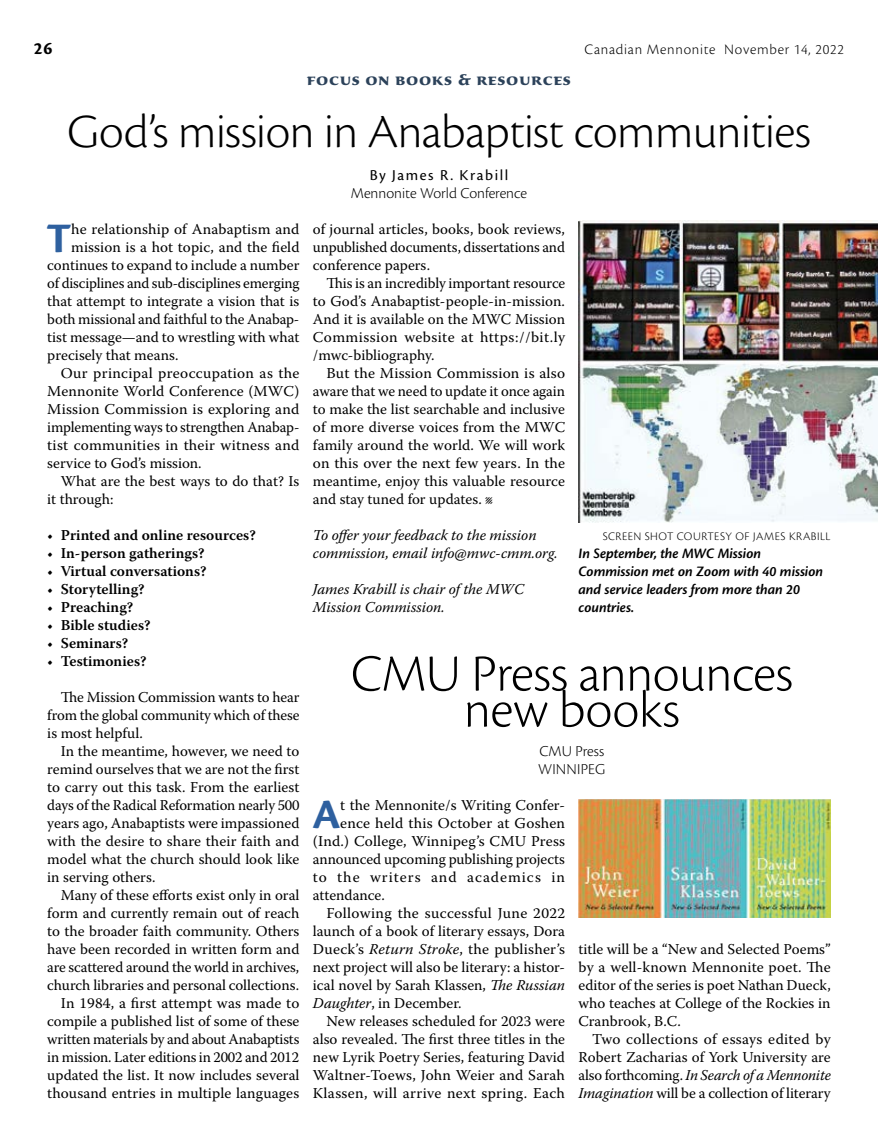
<style>
.page{position:relative;width:878px;height:1148px;background:#fff}
.page>*{position:absolute;margin:0;border:0;box-sizing:border-box;transform-origin:0 0}
.t1{font:300 54px "Cronos Pro";letter-spacing:-.01em;color:#000}
.t2{font:300 49.5px "Cronos Pro";letter-spacing:-.015em;color:#000}
.t3{font:700 43.65px "Cronos Pro";color:#2e609f}
.t4{font:700 18px "Sava Pro";letter-spacing:.04em;color:#2c425a}
.t5{font:700 18px "Cronos Pro";color:#000}
.t6{font:300 15.75px/18px "Cronos Pro";color:#000}
.t7{font:15.75px "Cronos Pro";letter-spacing:.095em;color:#000}
.t8{font:15px/18px "Warnock Pro";color:#000;text-align:justify}
.t9{font:600 15px "Warnock Pro";color:#000}
.t10{font:italic 15px/18px "Warnock Pro";color:#000}
.t11{font:italic 600 15px/18px "Cronos Pro";letter-spacing:-.01em;color:#000}
.t12{font:15px "Warnock Pro";letter-spacing:.02em;color:#000}
.t13{font:300 15px "Cronos Pro";letter-spacing:.05em;color:#000}
.t14{font:15px "Warnock Pro";letter-spacing:.065em;color:#000}
.t15{font:300 12px "Cronos Pro";letter-spacing:.04em;color:#000}
.s1{font-weight:400}
.s2{font-style:italic}
</style>
<div class="page">
<img style="left:578px;top:800px;width:252px;height:117px">
<img style="left:578px;top:220px;width:300px;height:302px">
<p class="t5" style="left:34px;top:38px;width:20px">26</p>
<p class="t13" style="left:584px;top:41px;width:261px">Canadian Mennonite November 14, 2022</p>
<p class="t4" style="left:307px;top:67px;width:266px">focus on books &amp; resources</p>
<h2 class="t2" style="left:67px;top:103px;width:745px">God’s mission in Anabaptist communities</h2>
<p class="t7" style="left:369px;top:166px;width:140px">By James R. Krabill</p>
<p class="t6" style="left:351px;top:184px;width:177px">Mennonite World Conference</p>
<h3 class="t3" style="left:47px;top:213px;width:26px">T</h3>
<p class="t8" style="left:71px;top:220px;width:230px">he relationship of Anabaptism and</p>
<p class="t8" style="left:71px;top:238px;width:230px">mission is a hot topic, and the field</p>
<p class="t8" style="left:47px;top:256px;width:254px">continues to expand to include a number</p>
<p class="t8" style="left:47px;top:274px;width:254px">of disciplines and sub-disciplines emerging</p>
<p class="t8" style="left:47px;top:292px;width:253px">that attempt to integrate a vision that is</p>
<p class="t8" style="left:47px;top:310px;width:254px">both missional and faithful to the Anabap-</p>
<p class="t8" style="left:47px;top:328px;width:253px">tist message—and to wrestling with what</p>
<p class="t8" style="left:47px;top:346px;width:133px">precisely that means.</p>
<p class="t12" style="left:61px;top:364px;width:240px">Our principal preoccupation as the</p>
<p class="t8" style="left:47px;top:382px;width:254px">Mennonite World Conference (MWC)</p>
<p class="t8" style="left:47px;top:400px;width:254px">Mission Commission is exploring and</p>
<p class="t8" style="left:47px;top:418px;width:254px">implementing ways to strengthen Anabap-</p>
<p class="t8" style="left:47px;top:436px;width:254px">tist communities in their witness and</p>
<p class="t8" style="left:47px;top:454px;width:156px">service to God’s mission.</p>
<p class="t8" style="left:61px;top:472px;width:240px">What are the best ways to do that? Is</p>
<p class="t8" style="left:47px;top:490px;width:68px">it through:</p>
<p class="t9" style="left:47px;top:526px;width:210px"><span class="s1">•</span> Printed and online resources?</p>
<p class="t9" style="left:47px;top:544px;width:159px"><span class="s1">•</span> In-person gatherings?</p>
<p class="t9" style="left:47px;top:562px;width:161px"><span class="s1">•</span> Virtual conversations?</p>
<p class="t9" style="left:47px;top:580px;width:99px"><span class="s1">•</span> Storytelling?</p>
<p class="t9" style="left:47px;top:598px;width:88px"><span class="s1">•</span> Preaching?</p>
<p class="t9" style="left:47px;top:616px;width:105px"><span class="s1">•</span> Bible studies?</p>
<p class="t9" style="left:47px;top:634px;width:83px"><span class="s1">•</span> Seminars?</p>
<p class="t9" style="left:47px;top:652px;width:101px"><span class="s1">•</span> Testimonies?</p>
<p class="t8" style="left:47px;top:688px;width:254px;text-indent:14px">The Mission Commission wants to hear from the global community which of these is most helpful.</p>
<p class="t8" style="left:47px;top:742px;width:254px;text-indent:14px">In the meantime, however, we need to remind ourselves that we are not the first to carry out this task. From the earliest days of the Radical Reformation nearly 500 years ago, Anabaptists were impassioned with the desire to share their faith and model what the church should look like in serving others.</p>
<p class="t8" style="left:47px;top:886px;width:254px;text-align:right">Many of these efforts exist only in oral form and currently remain out of reach to the broader faith community. Others have been recorded in written form and are scattered around the world in archives, church libraries and personal collections.<br>In 1984, a first attempt was made to compile a published list of some of these written materials by and about Anabaptists in mission. Later editions in 2002 and 2012 updated the list. It now includes several thousand entries in multiple languages</p>
<p class="t8" style="left:313px;top:220px;width:254px">of journal articles, books, book reviews, unpublished documents, dissertations and conference papers.</p>
<p class="t8" style="left:313px;top:274px;width:254px;text-indent:14px">This is an incredibly important resource to God’s Anabaptist-people-in-mission.<br>And it is available on the MWC Mission Commission website at https://bit.ly /mwc-bibliography.</p>
<p class="t8" style="left:313px;top:364px;width:254px;text-indent:14px">But the Mission Commission is also aware that we need to update it once again to make the list searchable and inclusive of more diverse voices from the MWC family around the world. We will work on this over the next few years. In the meantime, enjoy this valuable resource and stay tuned for updates. l</p>
<p class="t10" style="left:313px;top:526px;width:246px">To offer your feedback to the mission commission, email info@mwc-cmm.org.</p>
<p class="t10" style="left:313px;top:580px;width:213px">James Krabill is chair of the MWC<br>Mission Commission.</p>
<p class="t15" style="left:602px;top:529px;width:229px">SCREEN SHOT COURTESY OF JAMES KRABILL</p>
<p class="t11" style="left:578px;top:545px;width:246px">In September, the MWC Mission<br>Commission met on Zoom with 40 mission and service leaders from more than 20 countries.</p>
<h1 class="t1" style="left:351px;top:642px;width:443px">CMU Press announces</h1>
<h1 class="t1" style="left:464px;top:678px;width:217px">new books</h1>
<p class="t6" style="left:538px;top:742px;width:68px">CMU Press<br>WINNIPEG</p>
<h3 class="t3" style="left:312px;top:789px;width:29px">A</h3>
<p class="t8" style="left:340px;top:796px;width:226px">t the Mennonite/s Writing Confer-</p>
<p class="t8" style="left:340px;top:814px;width:226px">ence held this October at Goshen</p>
<p class="t8" style="left:313px;top:832px;width:254px">(Ind.) College, Winnipeg’s CMU Press</p>
<p class="t8" style="left:313px;top:850px;width:253px">announced upcoming publishing projects</p>
<p class="t14" style="left:313px;top:868px;width:253px">to the writers and academics in</p>
<p class="t8" style="left:313px;top:886px;width:73px">attendance.</p>
<p class="t12" style="left:326px;top:904px;width:240px">Following the successful June 2022</p>
<p class="t8" style="left:313px;top:922px;width:253px">launch of a book of literary essays, Dora</p>
<p class="t8" style="left:313px;top:940px;width:253px">Dueck’s <span class="s2">Return Stroke</span>, the publisher’s</p>
<p class="t8" style="left:313px;top:958px;width:254px">next project will also be literary: a histor-</p>
<p class="t8" style="left:313px;top:976px;width:254px">ical novel by Sarah Klassen, <span class="s2">The Russian</span></p>
<p class="t8" style="left:313px;top:994px;width:150px"><span class="s2">Daughter</span>, in December.</p>
<p class="t8" style="left:326px;top:1012px;width:240px">New releases scheduled for 2023 were</p>
<p class="t8" style="left:313px;top:1030px;width:254px">also revealed. The first three titles in the</p>
<p class="t8" style="left:313px;top:1048px;width:253px">new Lyrik Poetry Series, featuring David</p>
<p class="t8" style="left:313px;top:1066px;width:253px">Waltner-Toews, John Weier and Sarah</p>
<p class="t12" style="left:313px;top:1084px;width:254px">Klassen, will arrive next spring. Each</p>
<p class="t8" style="left:578px;top:940px;width:254px">title will be a “New and Selected Poems” by a well-known Mennonite poet. The editor of the series is poet Nathan Dueck, who teaches at College of the Rockies in Cranbrook, B.C.</p>
<p class="t8" style="left:578px;top:1030px;width:254px;text-indent:14px">Two collections of essays edited by Robert Zacharias of York University are also forthcoming. <span class="s2">In Search of a Mennonite Imagination</span> will be a collection of literary</p>
</div>
